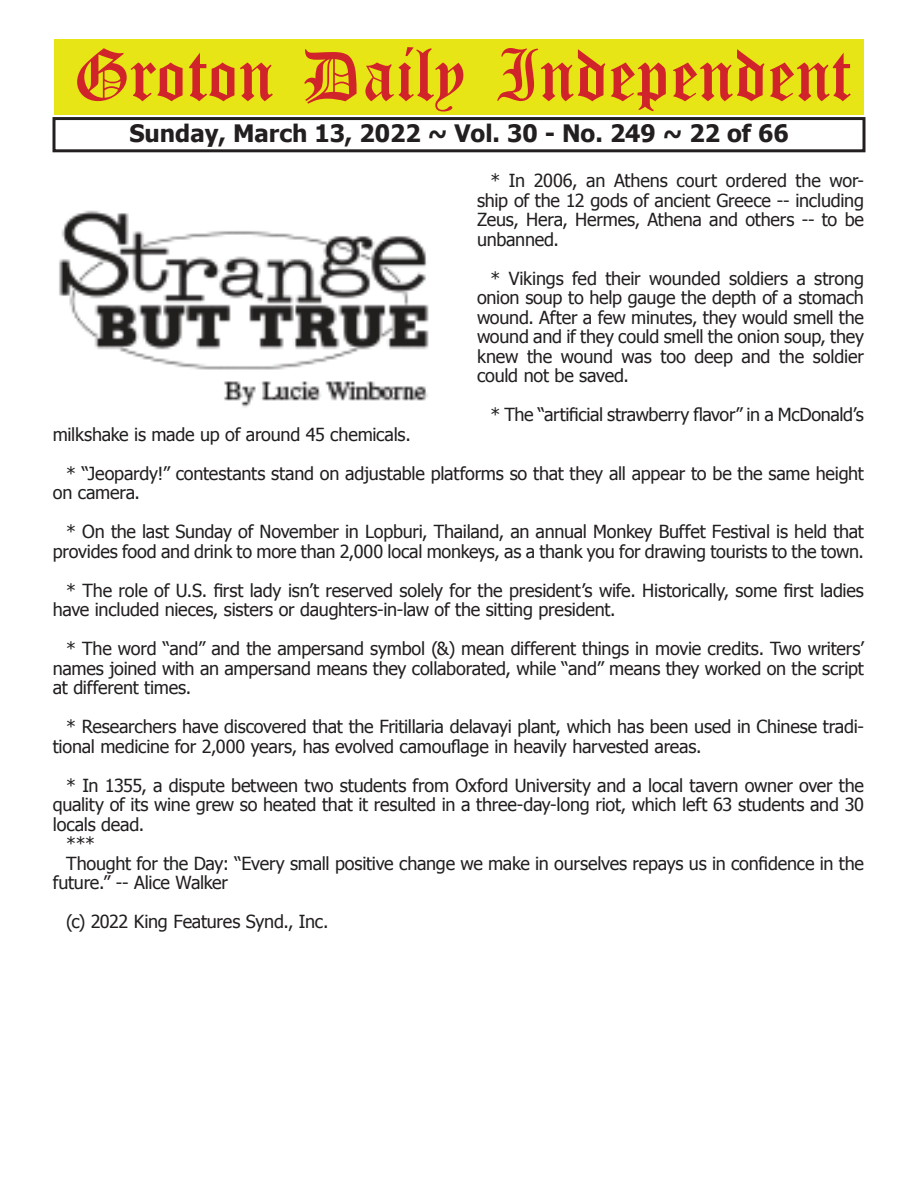
<style>
.page{position:relative;width:918px;height:1188px;background:#fff}
.page>*{position:absolute;margin:0;border:0;box-sizing:border-box;transform-origin:0 0}
.t1{font:54px "Old English Five";color:#d1232a}
.t2{font:700 24px "Tahoma";color:#231f20}
.t3{font:18px/19.5px "Tahoma";letter-spacing:-.015em;color:#231f20}
</style>
<div class="page">
<div style="left:52px;top:117px;width:814px;height:35px;border:3px solid #231f20"></div>
<div style="left:54px;top:40px;width:810px;height:75px;background:#e7e515"></div>
<img style="left:59px;top:210px;width:370px;height:198px">
<h1 class="t1" style="left:73px;top:50px;width:779px">Groton Daily Independent</h1>
<h2 class="t2" style="left:129px;top:116px;width:661px">Sunday, March 13, 2022 ~ Vol. 30 - No. 249 ~ 22 of 66</h2>
<p class="t3" style="left:477px;top:170px;width:389px;text-align:justify;text-indent:14px">* In 2006, an Athens court ordered the wor&shy;ship of the 12 gods of ancient Greece -- including Zeus, Hera, Hermes, Athena and others -- to be unbanned.</p>
<p class="t3" style="left:477px;top:268px;width:389px;text-align:justify;text-indent:14px">* Vikings fed their wounded soldiers a strong onion soup to help gauge the depth of a stomach wound. After a few minutes, they would smell the wound and if they could smell the onion soup, they knew the wound was too deep and the soldier could not be saved.</p>
<p class="t3" style="left:490px;top:404px;width:375px">* The “artificial strawberry flavor” in a McDonald’s</p>
<p class="t3" style="left:66px;top:414px;width:799px;line-height:39px;text-indent:-14px">milkshake is made up of around 45 chemicals.<br>* “Jeopardy!” contestants stand on adjustable platforms so that they all appear to be the same height</p>
<p class="t3" style="left:66px;top:472px;width:799px;line-height:39px;text-indent:-14px">on camera.<br>* On the last Sunday of November in Lopburi, Thailand, an annual Monkey Buffet Festival is held that</p>
<p class="t3" style="left:53px;top:531px;width:813px;line-height:39px;text-align:right">provides food and drink to more than 2,000 local monkeys, as a thank you for drawing tourists to the town. * The role of U.S. first lady isn’t reserved solely for the president’s wife. Historically, some first ladies</p>
<p class="t3" style="left:66px;top:589px;width:799px;line-height:39px;text-indent:-14px">have included nieces, sisters or daughters-in-law of the sitting president.<br>* The word “and” and the ampersand symbol (&amp;) mean different things in movie credits. Two writers’</p>
<p class="t3" style="left:53px;top:658px;width:813px">names joined with an ampersand means they collaborated, while “and” means they worked on the script at different times.</p>
<p class="t3" style="left:53px;top:716px;width:813px;text-indent:14px">* Researchers have discovered that the Fritillaria delavayi plant, which has been used in Chinese tradi&shy;tional medicine for 2,000 years, has evolved camouflage in heavily harvested areas.</p>
<p class="t3" style="left:66px;top:775px;width:799px">* In 1355, a dispute between two students from Oxford University and a local tavern owner over the</p>
<p class="t3" style="left:53px;top:794px;width:813px">quality of its wine grew so heated that it resulted in a three-day-long riot, which left 63 students and 30</p>
<p class="t3" style="left:53px;top:814px;width:93px">locals dead.</p>
<p class="t3" style="left:66px;top:833px;width:30px">***</p>
<p class="t3" style="left:66px;top:853px;width:799px">Thought for the Day: “Every small positive change we make in ourselves repays us in confidence in the</p>
<p class="t3" style="left:53px;top:872px;width:177px">future.” -- Alice Walker</p>
<p class="t3" style="left:66px;top:911px;width:264px">(c) 2022 King Features Synd., Inc.</p>
</div>
